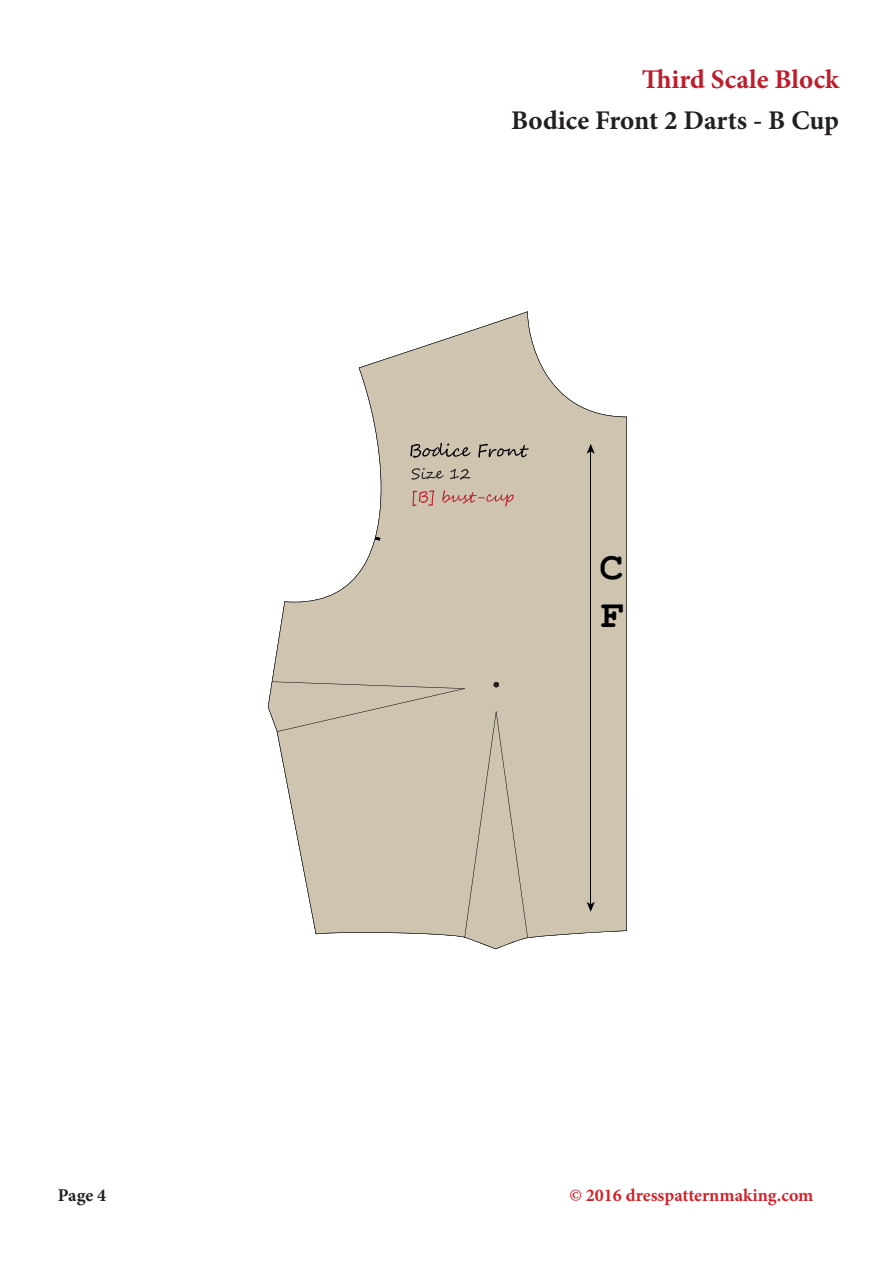
<style>
.page{position:relative;width:893px;height:1263px;background:#fff}
.page>*{position:absolute;margin:0;border:0;box-sizing:border-box;transform-origin:0 0}
.t1{font:700 40.05px/48px "Courier New";color:#000001}
.toc_TITLE{font:700 27px "Minion Pro";color:#231f20}
.Third_Scale_Blocks{font:700 27px "Minion Pro";letter-spacing:.005em;color:#be1d2c}
.t2{font:700 18px "Minion Pro";color:#d1232a}
.t3{font:700 18px "Minion Pro";color:#231f20}
</style>
<div class="page">
<svg style="left:268px;top:311px;width:359px;height:638px;fill:#cfc4b0"></svg>
<svg style="left:375px;top:537px;width:5px;height:4px"></svg>
<svg style="left:272px;top:681px;width:256px;height:257px;background:#d2c8b6"></svg>
<svg style="left:411px;top:468px;width:59px;height:12px"></svg>
<svg style="left:413px;top:490px;width:101px;height:16px;background:#cba799"></svg>
<svg style="left:410px;top:443px;width:119px;height:15px;background:#a39b8b"></svg>
<hr style="left:590px;top:451px;width:1px;height:454px;background:#000001">
<svg style="left:587px;top:444px;width:8px;height:10px"></svg>
<svg style="left:587px;top:902px;width:8px;height:10px"></svg>
<p class="Third_Scale_Blocks" style="left:642px;top:60px;width:199px">Third Scale Block</p>
<p class="toc_TITLE" style="left:511px;top:101px;width:329px">Bodice Front 2 Darts - B Cup</p>
<h1 class="t1" style="left:600px;top:542px;width:25px">C<br>F</h1>
<p class="t3" style="left:58px;top:1182px;width:50px">Page 4</p>
<p class="t2" style="left:569px;top:1182px;width:245px">© 2016 dresspatternmaking.com</p>
</div>
